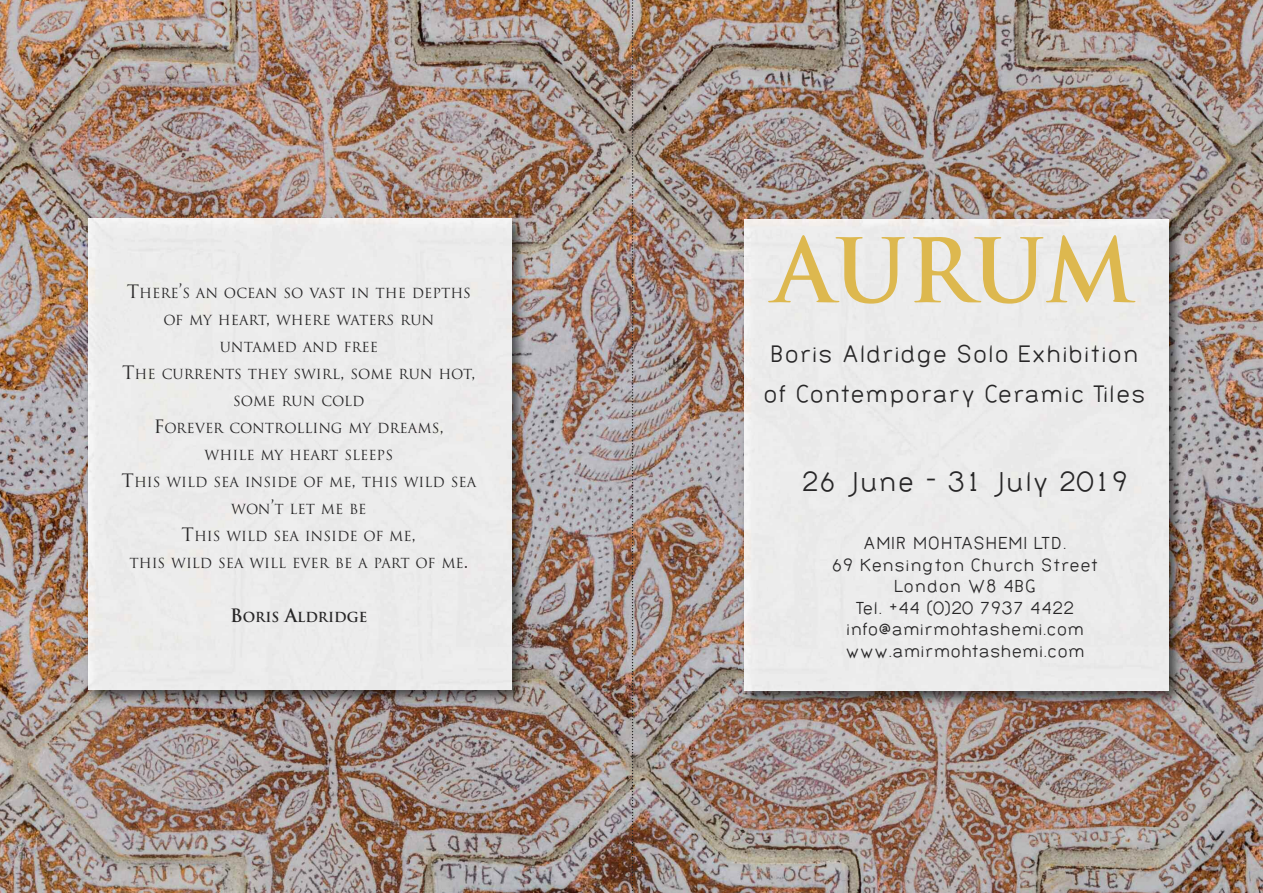
<style>
.page{position:relative;width:1263px;height:893px;background:#fff}
.page>*{position:absolute;margin:0;border:0;box-sizing:border-box;transform-origin:0 0}
.t1{font:700 86.55px "Trajan Pro";letter-spacing:-.005em;color:#ddb84f}
.t2{font:29.55px "Bernur Normal";color:#272627}
.t3{font:25.95px/39.6px "Bernur Normal";color:#272627}
.t4{font:18.9px/21.5px "Bernur Normal";color:#272627;text-align:center}
.t5{font:13.5px/27px "Trajan Pro";color:#272627;text-align:center}
.t6{font:700 13.5px "Trajan Pro";color:#272627}
.s1{font-size:18px}
</style>
<div class="page">
<img style="left:0;top:0;width:1263px;height:893px">
<img style="left:738px;top:213px;width:450px;height:498px">
<div style="left:745px;top:220px;width:423px;height:471px;background:#ececec"></div>
<img style="left:81px;top:211px;width:450px;height:498px">
<div style="left:88px;top:218px;width:424px;height:471px;background:#ececec"></div>
<svg style="left:632px;top:0;width:1px;height:893px"></svg>
<p class="t5" style="left:122px;top:281px;width:356px"><span class="s1">T</span>HERE<span class="s1">’</span>S AN OCEAN SO VAST IN THE DEPTHS<br>OF MY HEART<span class="s1">,</span> WHERE WATERS RUN<br>UNTAMED AND FREE<br><span class="s1">T</span>HE CURRENTS THEY SWIRL<span class="s1">,</span> SOME RUN HOT<span class="s1">,<br></span>SOME RUN COLD<br><span class="s1">F</span>OREVER CONTROLLING MY DREAMS<span class="s1">,<br></span>WHILE MY HEART SLEEPS<br><span class="s1">T</span>HIS WILD SEA INSIDE OF ME<span class="s1">,</span> THIS WILD SEA<br>WON<span class="s1">’</span>T LET ME BE<br><span class="s1">T</span>HIS WILD SEA INSIDE OF ME<span class="s1">,<br></span>THIS WILD SEA WILL EVER BE A PART OF ME<span class="s1">.</span></p>
<p class="t6" style="left:230px;top:612px;width:139px"><span class="s1">B</span>ORIS <span class="s1">A</span>LDRIDGE</p>
<h1 class="t1" style="left:774px;top:237px;width:363px">AURUM</h1>
<h3 class="t3" style="left:763px;top:334px;width:385px">Boris Aldridge Solo Exhibition of Contemporary Ceramic Tiles</h3>
<h2 class="t2" style="left:801px;top:467px;width:328px">26 June - 31 July 2019</h2>
<h3 class="t4" style="left:831px;top:532px;width:268px">Amir mohTAShEmi LTd.<br>69 Kensington Church Street<br>London W8 4BG<br>Tel. +44 (0)20 7937 4422 info@amirmohtashemi.com www.amirmohtashemi.com</h3>
</div>
